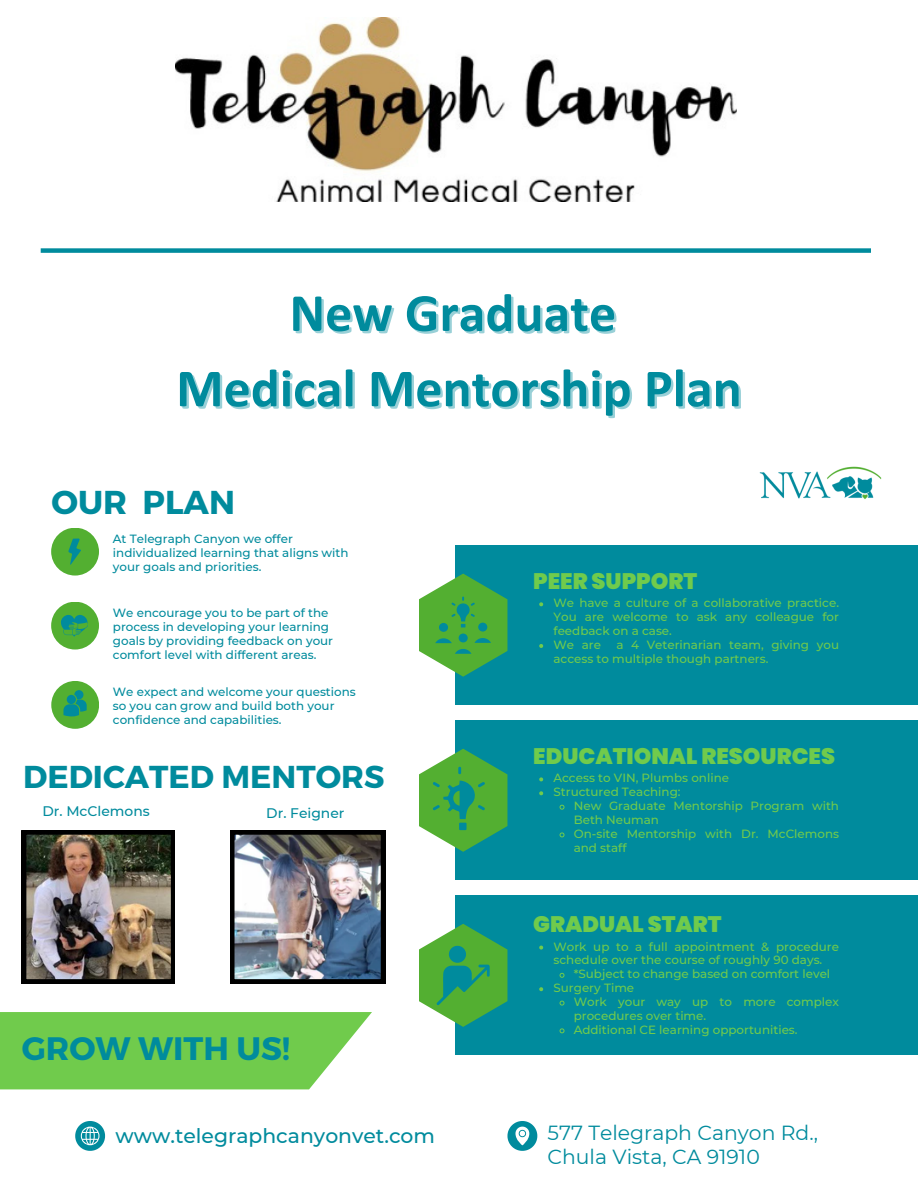
<style>
.page{position:relative;width:918px;height:1188px;background:#fff}
.page>*{position:absolute;margin:0;border:0;box-sizing:border-box;transform-origin:0 0}
.t1{font:700 54.15px "Calibri";color:#008b9d}
.t2{font:700 33px "Montserrat";color:#008b9d}
.t3{font:700 32.4px "Montserrat";color:#008b9d}
.t4{font:700 31.65px "Montserrat";color:#008b9d}
.t5{font:900 22.5px "Poppins";color:#70cb4c}
.t6{font:20.4px/23.7px "Montserrat";color:#008b9d}
.t7{font:500 20.4px "Montserrat";color:#008b9d}
.t8{font:500 13.8px "Montserrat";color:#008b9d}
.t9{font:500 11.85px/14px "Montserrat";color:#70cb4c}
.t10{font:500 11.85px/14px "Montserrat";color:#008b9d}
</style>
<div class="page">
<div style="left:456px;top:546px;width:462px;height:159px;background:#008b9d"></div>
<div style="left:456px;top:721px;width:462px;height:159px;background:#008b9d"></div>
<div style="left:456px;top:896px;width:462px;height:159px;background:#008b9d"></div>
<svg style="left:75px;top:1121px;width:30px;height:30px"></svg>
<svg style="left:507px;top:1121px;width:30px;height:30px"></svg>
<svg style="left:0;top:1012px;width:372px;height:77px;background:#7ccf5b"></svg>
<div style="left:51px;top:528px;width:48px;height:48px;background:#53af31;border-radius:50%"></div>
<div style="left:51px;top:602px;width:48px;height:48px;background:#53af31;border-radius:50%"></div>
<div style="left:51px;top:681px;width:48px;height:48px;background:#53af31;border-radius:50%"></div>
<svg style="left:68px;top:539px;width:13px;height:25px"></svg>
<svg style="left:61px;top:615px;width:27px;height:22px"></svg>
<svg style="left:63px;top:690px;width:24px;height:26px"></svg>
<svg style="left:419px;top:749px;width:88px;height:103px"></svg>
<img style="left:759px;top:466px;width:123px;height:33px">
<svg style="left:419px;top:574px;width:88px;height:103px"></svg>
<svg style="left:419px;top:924px;width:88px;height:103px"></svg>
<div style="left:41px;top:248px;width:830px;height:5px;background:#008b9d"></div>
<img style="left:22px;top:830px;width:153px;height:153px">
<img style="left:230px;top:830px;width:155px;height:153px">
<img style="left:175px;top:17px;width:561px;height:185px">
<svg style="left:539px;top:602px;width:4px;height:4px"></svg>
<svg style="left:539px;top:644px;width:4px;height:4px"></svg>
<svg style="left:539px;top:777px;width:4px;height:4px"></svg>
<svg style="left:539px;top:791px;width:4px;height:4px"></svg>
<svg style="left:559px;top:804px;width:6px;height:6px"></svg>
<svg style="left:559px;top:832px;width:6px;height:6px"></svg>
<svg style="left:539px;top:946px;width:4px;height:4px"></svg>
<svg style="left:559px;top:973px;width:6px;height:5px"></svg>
<svg style="left:539px;top:987px;width:4px;height:4px"></svg>
<svg style="left:559px;top:1000px;width:6px;height:6px"></svg>
<svg style="left:559px;top:1028px;width:6px;height:6px"></svg>
<p class="t1" style="left:290px;top:290px;width:328px">New Graduate</p>
<p class="t1" style="left:176px;top:366px;width:567px">Medical Mentorship Plan</p>
<p class="t2" style="left:52px;top:480px;width:185px">OUR PLAN</p>
<p class="t10" style="left:113px;top:532px;width:237px">At Telegraph Canyon we offer individualized learning that aligns with your goals and priorities.</p>
<p class="t10" style="left:113px;top:606px;width:222px">We encourage you to be part of the process in developing your learning goals by providing feedback on your comfort level with different areas.</p>
<p class="t10" style="left:113px;top:685px;width:244px">We expect and welcome your questions so you can grow and build both your confidence and capabilities.</p>
<p class="t4" style="left:23px;top:756px;width:363px">DEDICATED MENTORS</p>
<h3 class="t8" style="left:42px;top:803px;width:109px">Dr. McClemons</h3>
<p class="t8" style="left:266px;top:805px;width:80px">Dr. Feigner</p>
<p class="t3" style="left:22px;top:1028px;width:270px">GROW WITH US!</p>
<p class="t7" style="left:115px;top:1124px;width:321px">www.telegraphcanyonvet.com</p>
<p class="t5" style="left:533px;top:565px;width:166px">PEER SUPPORT</p>
<p class="t9" style="left:553px;top:596px;width:287px;text-align:justify">We have a culture of a collaborative practice.<br>You are welcome to ask any colleague for feedback on a case.</p>
<h2 class="t9" style="left:553px;top:638px;width:49px">We are</h2>
<h2 class="t9" style="left:553px;top:638px;width:287px;text-indent:63px">a 4 Veterinarian team, giving you access to multiple though partners.</h2>
<h6 class="t5" style="left:533px;top:740px;width:303px">EDUCATIONAL RESOURCES</h6>
<h6 class="t9" style="left:553px;top:771px;width:177px">Access to VIN, Plumbs online</h6>
<p class="t9" style="left:553px;top:785px;width:129px">Structured Teaching:</p>
<p class="t9" style="left:574px;top:799px;width:267px">New Graduate Mentorship Program with<br>Beth Neuman</p>
<h2 class="t9" style="left:574px;top:827px;width:267px">On-site Mentorship with Dr. McClemons and staff</h2>
<p class="t5" style="left:533px;top:908px;width:190px">GRADUAL START</p>
<h3 class="t9" style="left:553px;top:939px;width:287px">Work up to a full appointment &amp; procedure schedule over the course of roughly 90 days.</h3>
<p class="t9" style="left:574px;top:967px;width:258px">*Subject to change based on comfort level</p>
<p class="t9" style="left:553px;top:981px;width:82px">Surgery Time</p>
<p class="t9" style="left:574px;top:995px;width:267px">Work your way up to more complex procedures over time.</p>
<h3 class="t9" style="left:574px;top:1023px;width:225px">Additional CE learning opportunities.</h3>
<p class="t6" style="left:547px;top:1121px;width:272px">577 Telegraph Canyon Rd.,<br>Chula Vista, CA 91910</p>
</div>
